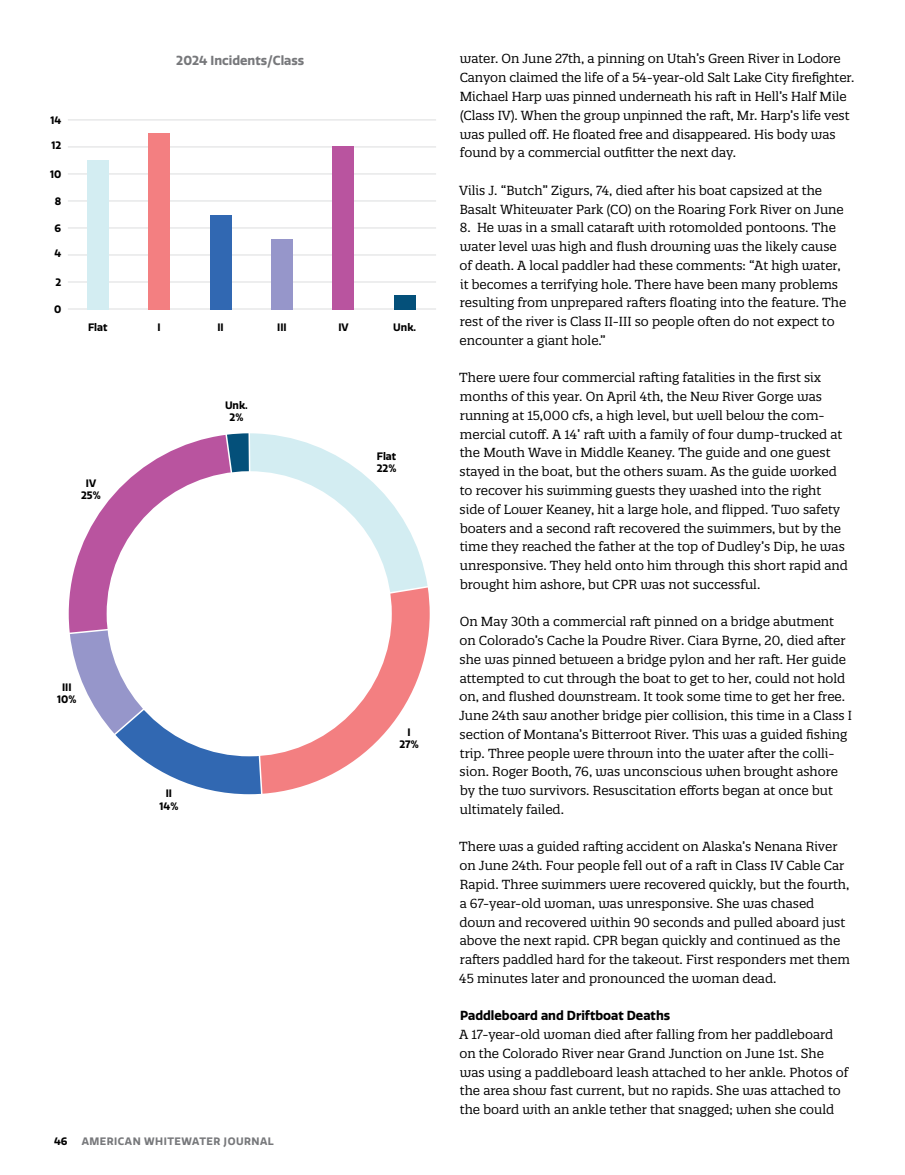
<style>
.page{position:relative;width:905px;height:1175px;background:#fff}
.page>*{position:absolute;margin:0;border:0;box-sizing:border-box;transform-origin:0 0}
.t1{font:12.75px/18.8px "Quatro Slab";color:#000}
.t2{font:700 12.75px "Quatro";color:#000}
.t3{font:700 12.75px "Quatro";color:#77787b}
.t4{font:700 10.5px/12.6px "Quatro";color:#000;text-align:center}
.t5{font:700 10.5px "Quatro";letter-spacing:.05em;color:#77787b}
</style>
<div class="page">
<hr style="left:68px;top:147px;width:368px;height:1px;background:#dcddde">
<hr style="left:68px;top:120px;width:368px;height:1px;background:#dcddde">
<hr style="left:68px;top:174px;width:368px;height:1px;background:#dcddde">
<hr style="left:68px;top:201px;width:368px;height:1px;background:#dcddde">
<hr style="left:68px;top:228px;width:368px;height:1px;background:#dcddde">
<hr style="left:68px;top:255px;width:368px;height:1px;background:#dcddde">
<hr style="left:68px;top:282px;width:368px;height:1px;background:#dcddde">
<hr style="left:68px;top:309px;width:368px;height:1px;background:#dcddde">
<div style="left:87px;top:160px;width:22px;height:150px;background:#d3edf2"></div>
<div style="left:210px;top:215px;width:21px;height:95px;background:#3168b2"></div>
<div style="left:271px;top:239px;width:22px;height:71px;background:#9696ca"></div>
<div style="left:332px;top:146px;width:22px;height:164px;background:#b9549f"></div>
<div style="left:394px;top:295px;width:21px;height:15px;background:#04507a"></div>
<div style="left:148px;top:133px;width:22px;height:177px;background:#f37f81"></div>
<svg style="left:69px;top:433px;width:360px;height:361px"></svg>
<div style="left:107px;top:471px;width:285px;height:285px;background:#fff;border-radius:50%"></div>
<p class="t4" style="left:50px;top:114px;width:12px">14</p>
<p class="t4" style="left:51px;top:139px;width:11px">12</p>
<p class="t4" style="left:50px;top:168px;width:13px">10</p>
<p class="t4" style="left:55px;top:195px;width:8px">8</p>
<p class="t4" style="left:55px;top:222px;width:8px">6</p>
<p class="t4" style="left:54px;top:247px;width:8px">4</p>
<p class="t4" style="left:55px;top:276px;width:7px">2</p>
<p class="t4" style="left:54px;top:303px;width:9px">0</p>
<p class="t3" style="left:176px;top:53px;width:129px">2024 Incidents/Class</p>
<p class="t4" style="left:88px;top:321px;width:21px">Flat</p>
<p class="t4" style="left:158px;top:321px;width:5px">I</p>
<p class="t4" style="left:217px;top:321px;width:8px">II</p>
<p class="t4" style="left:277px;top:321px;width:11px">III</p>
<p class="t4" style="left:338px;top:321px;width:12px">IV</p>
<p class="t4" style="left:393px;top:321px;width:24px">Unk.</p>
<p class="t4" style="left:81px;top:477px;width:21px">IV<br>25%</p>
<p class="t4" style="left:225px;top:399px;width:24px">Unk.<br>2%</p>
<p class="t4" style="left:377px;top:450px;width:21px;text-align:left">Flat<br>22%</p>
<p class="t4" style="left:57px;top:681px;width:21px">III<br>10%</p>
<p class="t4" style="left:159px;top:787px;width:20px">II<br>14%</p>
<p class="t4" style="left:399px;top:726px;width:21px">I<br>27%</p>
<p class="t4" style="left:54px;top:1135px;width:15px">46</p>
<p class="t5" style="left:82px;top:1135px;width:194px">AMERICAN WHITEWATER JOURNAL</p>
<p class="t1" style="left:460px;top:49px;width:396px">water. On June 27th, a pinning on Utah’s Green River in Lodore Canyon claimed the life of a 54-year-old Salt Lake City firefighter.<br>Michael Harp was pinned underneath his raft in Hell’s Half Mile (Class IV). When the group unpinned the raft, Mr. Harp’s life vest was pulled off. He floated free and disappeared. His body was found by a commercial outfitter the next day.</p>
<p class="t1" style="left:459px;top:181px;width:386px">Vilis J. “Butch” Zigurs, 74, died after his boat capsized at the<br>Basalt Whitewater Park (CO) on the Roaring Fork River on June</p>
<p class="t1" style="left:459px;top:218px;width:388px">8. He was in a small cataraft with rotomolded pontoons. The water level was high and flush drowning was the likely cause of death. A local paddler had these comments: “At high water, it becomes a terrifying hole. There have been many problems resulting from unprepared rafters floating into the feature. The rest of the river is Class II-III so people often do not expect to encounter a giant hole.”</p>
<p class="t1" style="left:459px;top:368px;width:390px">There were four commercial rafting fatalities in the first six months of this year. On April 4th, the New River Gorge was running at 15,000 cfs, a high level, but well below the com&shy;mercial cutoff. A 14’ raft with a family of four dump-trucked at the Mouth Wave in Middle Keaney. The guide and one guest stayed in the boat, but the others swam. As the guide worked to recover his swimming guests they washed into the right side of Lower Keaney, hit a large hole, and flipped. Two safety boaters and a second raft recovered the swimmers, but by the time they reached the father at the top of Dudley’s Dip, he was unresponsive. They held onto him through this short rapid and brought him ashore, but CPR was not successful.</p>
<p class="t1" style="left:459px;top:612px;width:394px">On May 30th a commercial raft pinned on a bridge abutment on Colorado’s Cache la Poudre River. Ciara Byrne, 20, died after she was pinned between a bridge pylon and her raft. Her guide attempted to cut through the boat to get to her, could not hold on, and flushed downstream. It took some time to get her free.<br>June 24th saw another bridge pier collision, this time in a Class I section of Montana’s Bitterroot River. This was a guided fishing trip. Three people were thrown into the water after the colli&shy;sion. Roger Booth, 76, was unconscious when brought ashore by the two survivors. Resuscitation efforts began at once but ultimately failed.</p>
<p class="t1" style="left:459px;top:837px;width:392px">There was a guided rafting accident on Alaska’s Nenana River on June 24th. Four people fell out of a raft in Class IV Cable Car Rapid. Three swimmers were recovered quickly, but the fourth, a 67-year-old woman, was unresponsive. She was chased down and recovered within 90 seconds and pulled aboard just above the next rapid. CPR began quickly and continued as the rafters paddled hard for the takeout. First responders met them 45 minutes later and pronounced the woman dead.</p>
<p class="t2" style="left:460px;top:1008px;width:211px">Paddleboard and Driftboat Deaths</p>
<p class="t1" style="left:459px;top:1025px;width:390px">A 17-year-old woman died after falling from her paddleboard on the Colorado River near Grand Junction on June 1st. She was using a paddleboard leash attached to her ankle. Photos of the area show fast current, but no rapids. She was attached to the board with an ankle tether that snagged; when she could</p>
</div>
